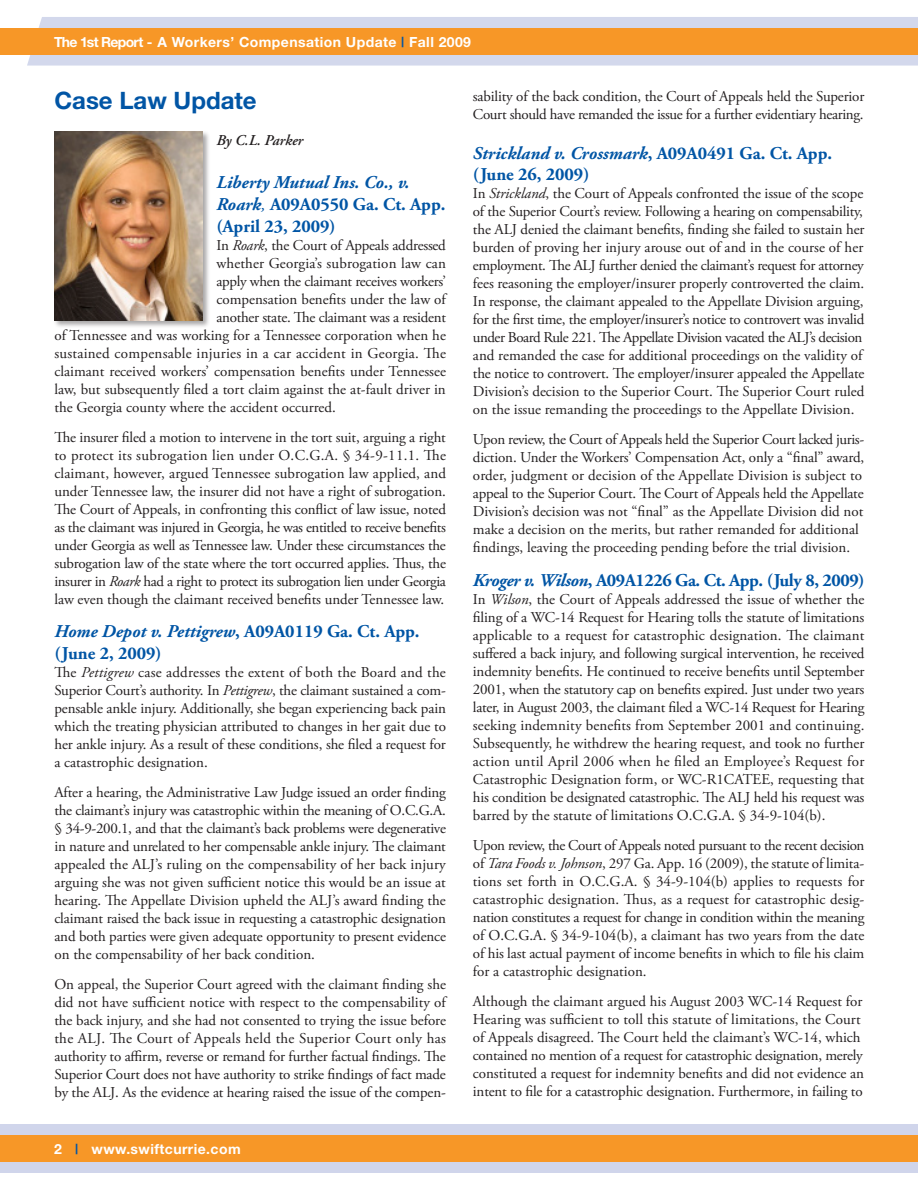
<style>
.page{position:relative;width:918px;height:1188px;background:#fff}
.page>*{position:absolute;margin:0;border:0;box-sizing:border-box;transform-origin:0 0}
.t1{font:700 24px "Helvetica Neue";color:#0155a5}
.Article_Sub-heading{font:700 18px/21.6px "Adobe Garamond Pro";color:#0155a5}
.Article_Sub-heading-2{font:700 18px "Adobe Garamond Pro";letter-spacing:-.025em;color:#0155a5}
.Article_Sub-heading-3{font:italic 700 18px "Adobe Garamond Pro";color:#0155a5}
.Body_-_10_pt{font:15px/18px "Adobe Garamond Pro";letter-spacing:-.005em;color:#231f20;text-align:justify}
.Body_-_10_pt-2{font:15px/18px "Adobe Garamond Pro";letter-spacing:-.025em;color:#231f20}
.Body_-_10_pt-3{font:15px "Adobe Garamond Pro";letter-spacing:.015em;color:#231f20}
.t2{font:italic 600 15px "Adobe Garamond Pro";letter-spacing:-.005em;color:#231f20}
.t3{font:700 13.95px "Helvetica Neue";letter-spacing:.03em;color:#fff}
.s1{color:#0155a5}
.s2{font-style:italic}
.s3{font-weight:400;font-style:italic}
.s4{font-style:normal}
</style>
<div class="page">
<div style="left:0;top:1124px;width:918px;height:48px;background:#d0d5eb"></div>
<svg style="left:27px;top:17px;width:891px;height:49px;background:#d5d6e3"></svg>
<div style="left:0;top:1135px;width:918px;height:26px;background:#f79727"></div>
<div style="left:0;top:28px;width:918px;height:26px;background:#f79727"></div>
<div style="left:53px;top:130px;width:158px;height:198px;background:#231f20;opacity:.4"></div>
<img style="left:54px;top:132px;width:149px;height:189px">
<p class="t3" style="left:54px;top:33px;width:419px">The 1st Report - A Workers’ Compensation Update <span class="s1">|</span> Fall 2009</p>
<p class="t1" style="left:54px;top:86px;width:204px">Case Law Update</p>
<p class="t2" style="left:216px;top:132px;width:88px">By C.L. Parker</p>
<p class="Article_Sub-heading" style="left:216px;top:172px;width:231px"><span class="s2">Liberty Mutual Ins. Co., v.<br>Roark</span><span class="s3">,</span> A09A0550 Ga. Ct. App. (April 23, 2009)</p>
<p class="Body_-_10_pt" style="left:216px;top:236px;width:231px">In <span class="s2">Roark</span>, the Court of Appeals addressed</p>
<p class="Body_-_10_pt" style="left:216px;top:254px;width:231px">whether Georgia’s subrogation law can</p>
<p class="Body_-_10_pt" style="left:216px;top:272px;width:231px">apply when the claimant receives workers’</p>
<p class="Body_-_10_pt" style="left:216px;top:290px;width:231px">compensation benefits under the law of</p>
<p class="Body_-_10_pt" style="left:216px;top:308px;width:231px">another state. The claimant was a resident</p>
<p class="Body_-_10_pt" style="left:54px;top:326px;width:393px">of Tennessee and was working for a Tennessee corporation when he</p>
<p class="Body_-_10_pt-3" style="left:54px;top:344px;width:393px">sustained compensable injuries in a car accident in Georgia. The</p>
<p class="Body_-_10_pt" style="left:54px;top:362px;width:393px">claimant received workers’ compensation benefits under Tennessee</p>
<p class="Body_-_10_pt" style="left:54px;top:380px;width:393px">law, but subsequently filed a tort claim against the at-fault driver in</p>
<p class="Body_-_10_pt" style="left:54px;top:398px;width:283px">the Georgia county where the accident occurred.</p>
<p class="Body_-_10_pt" style="left:54px;top:428px;width:393px">The insurer filed a motion to intervene in the tort suit, arguing a right to protect its subrogation lien under O.C.G.A. § 34-9-11.1. The claimant, however, argued Tennessee subrogation law applied, and under Tennessee law, the insurer did not have a right of subrogation.<br>The Court of Appeals, in confronting this conflict of law issue, noted as the claimant was injured in Georgia, he was entitled to receive benefits under Georgia as well as Tennessee law. Under these circumstances the subrogation law of the state where the tort occurred applies. Thus, the insurer in <span class="s2">Roark</span> had a right to protect its subrogation lien under Georgia law even though the claimant received benefits under Tennessee law.</p>
<p class="Article_Sub-heading" style="left:54px;top:621px;width:367px"><span class="s2">Home Depot v. Pettigrew</span>, A09A0119 Ga. Ct. App. (June 2, 2009)</p>
<p class="Body_-_10_pt" style="left:54px;top:664px;width:393px">The <span class="s2">Pettigrew</span> case addresses the extent of both the Board and the Superior Court’s authority. In <span class="s2">Pettigrew</span>, the claimant sustained a com&shy;pensable ankle injury. Additionally, she began experiencing back pain which the treating physician attributed to changes in her gait due to her ankle injury. As a result of these conditions, she filed a request for a catastrophic designation.</p>
<p class="Body_-_10_pt" style="left:54px;top:784px;width:393px">After a hearing, the Administrative Law Judge issued an order finding the claimant’s injury was catastrophic within the meaning of O.C.G.A. § 34-9-200.1, and that the claimant’s back problems were degenerative in nature and unrelated to her compensable ankle injury. The claimant appealed the ALJ’s ruling on the compensability of her back injury arguing she was not given sufficient notice this would be an issue at hearing. The Appellate Division upheld the ALJ’s award finding the claimant raised the back issue in requesting a catastrophic designation and both parties were given adequate opportunity to present evidence on the compensability of her back condition.</p>
<p class="Body_-_10_pt" style="left:54px;top:976px;width:393px">On appeal, the Superior Court agreed with the claimant finding she did not have sufficient notice with respect to the compensability of the back injury, and she had not consented to trying the issue before the ALJ. The Court of Appeals held the Superior Court only has authority to affirm, reverse or remand for further factual findings. The Superior Court does not have authority to strike findings of fact made by the ALJ. As the evidence at hearing raised the issue of the compen-</p>
<p class="t3" style="left:54px;top:1140px;width:188px">2 <span class="s1">|</span> www.swiftcurrie.com</p>
<p class="Body_-_10_pt-2" style="left:473px;top:88px;width:393px">sability of the back condition, the Court of Appeals held the Superior<br>Court should have remanded the issue for a further evidentiary hearing.</p>
<p class="Article_Sub-heading-3" style="left:473px;top:143px;width:361px">Strickland v. Crossmark<span class="s4">, A09A0491 Ga. Ct. App.</span></p>
<p class="Article_Sub-heading" style="left:473px;top:164px;width:118px">(June 26, 2009)</p>
<p class="Body_-_10_pt" style="left:473px;top:185px;width:393px;text-align:left">In <span class="s2">Strickland</span>, the Court of Appeals confronted the issue of the scope of the Superior Court’s review. Following a hearing on compensability, the ALJ denied the claimant benefits, finding she failed to sustain her burden of proving her injury arouse out of and in the course of her employment. The ALJ further denied the claimant’s request for attorney fees reasoning the employer/insurer properly controverted the claim.<br>In response, the claimant appealed to the Appellate Division arguing, for the first time, the employer/insurer’s notice to controvert was invalid under Board Rule 221. The Appellate Division vacated the ALJ’s decision and remanded the case for additional proceedings on the validity of the notice to controvert. The employer/insurer appealed the Appellate Division’s decision to the Superior Court. The Superior Court ruled on the issue remanding the proceedings to the Appellate Division.</p>
<p class="Body_-_10_pt" style="left:473px;top:431px;width:393px;text-align:left">Upon review, the Court of Appeals held the Superior Court lacked juris&shy;diction. Under the Workers’ Compensation Act, only a “final” award, order, judgment or decision of the Appellate Division is subject to appeal to the Superior Court. The Court of Appeals held the Appellate Division’s decision was not “final” as the Appellate Division did not make a decision on the merits, but rather remanded for additional findings, leaving the proceeding pending before the trial division.</p>
<p class="Article_Sub-heading-2" style="left:473px;top:570px;width:393px"><span class="s2">Kroger v. Wilson</span>, A09A1226 Ga. Ct. App. (July 8, 2009)</p>
<p class="Body_-_10_pt" style="left:473px;top:591px;width:393px">In <span class="s2">Wilson</span>, the Court of Appeals addressed the issue of whether the filing of a WC-14 Request for Hearing tolls the statute of limitations applicable to a request for catastrophic designation. The claimant suffered a back injury, and following surgical intervention, he received indemnity benefits. He continued to receive benefits until September 2001, when the statutory cap on benefits expired. Just under two years later, in August 2003, the claimant filed a WC-14 Request for Hearing seeking indemnity benefits from September 2001 and continuing.<br>Subsequently, he withdrew the hearing request, and took no further action until April 2006 when he filed an Employee’s Request for Catastrophic Designation form, or WC-R1CATEE, requesting that his condition be designated catastrophic. The ALJ held his request was barred by the statute of limitations O.C.G.A. § 34-9-104(b).</p>
<p class="Body_-_10_pt" style="left:473px;top:837px;width:393px">Upon review, the Court of Appeals noted pursuant to the recent decision of <span class="s2">Tara Foods v. Johnson</span>, 297 Ga. App. 16 (2009), the statute of limita&shy;tions set forth in O.C.G.A. § 34-9-104(b) applies to requests for catastrophic designation. Thus, as a request for catastrophic desig&shy;nation constitutes a request for change in condition within the meaning of O.C.G.A. § 34-9-104(b), a claimant has two years from the date of his last actual payment of income benefits in which to file his claim for a catastrophic designation.</p>
<p class="Body_-_10_pt" style="left:473px;top:993px;width:393px;text-align:left">Although the claimant argued his August 2003 WC-14 Request for Hearing was sufficient to toll this statute of limitations, the Court of Appeals disagreed. The Court held the claimant’s WC-14, which contained no mention of a request for catastrophic designation, merely constituted a request for indemnity benefits and did not evidence an intent to file for a catastrophic designation. Furthermore, in failing to</p>
</div>
